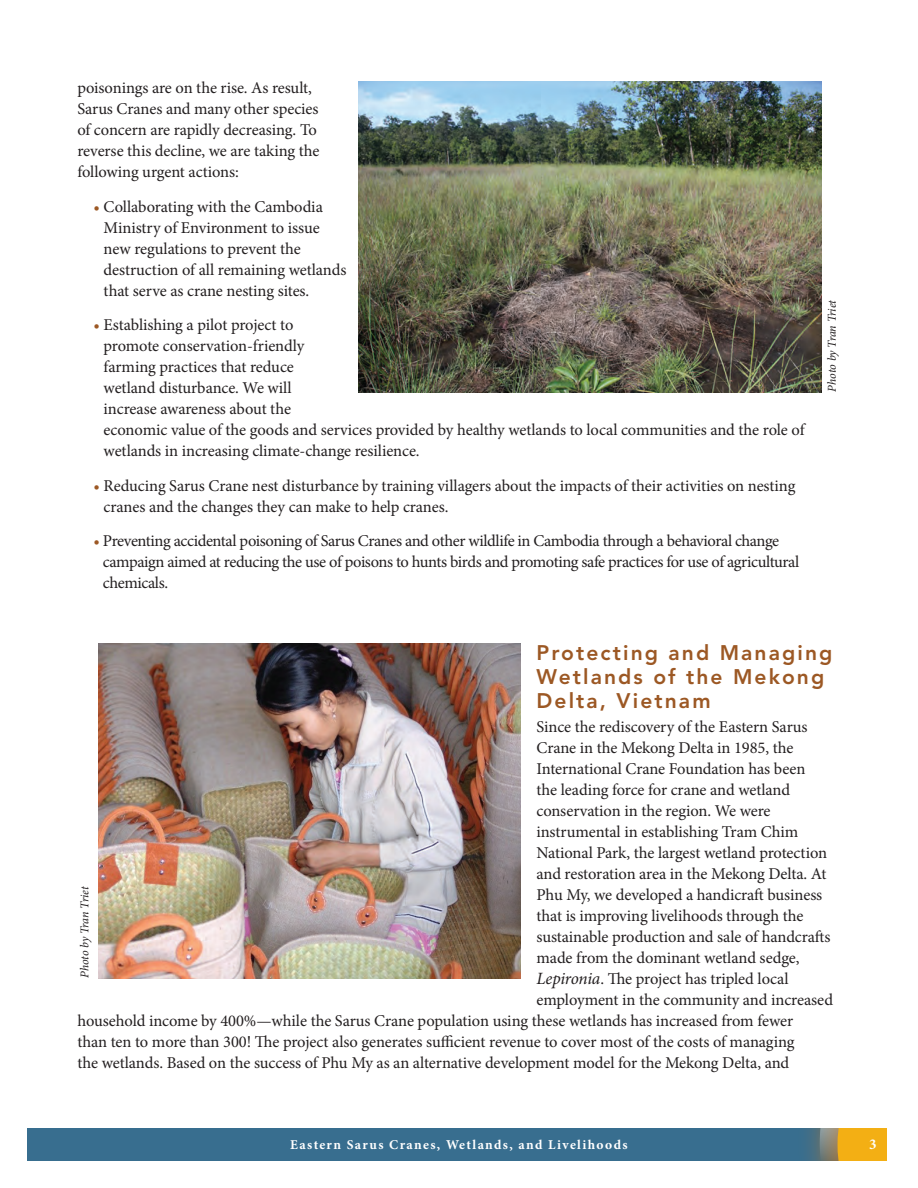
<style>
.page{position:relative;width:918px;height:1188px;background:#fff}
.page>*{position:absolute;margin:0;border:0;box-sizing:border-box;transform-origin:0 0}
.t1{font:800 21px/24px "Avenir";letter-spacing:.1em;color:#9c5824}
.t2{font:16.5px/21px "Minion Pro";letter-spacing:-.01em;color:#231f20}
.t3{font:700 15px "Minion Pro";color:#fff}
.t4{font:700 13.5px "Minion Pro";letter-spacing:.1em;color:#fff}
.t5{font:italic 12px "Minion Pro";letter-spacing:-.01em;color:#231f20}
.s1{color:#9c5824}
.s2{font-style:italic;font-size:17.25px}
</style>
<div class="page">
<div style="left:27px;top:1128px;width:864px;height:33px;background:#386e8f"></div>
<div style="left:796px;top:968px;width:122px;height:220px;background:#ba772d;opacity:.75"></div>
<svg style="left:820px;top:1128px;width:68px;height:33px;background:#d7a531"></svg>
<div style="left:0;top:972px;width:918px;height:156px;background:#fff"></div>
<div style="left:0;top:1161px;width:918px;height:27px;background:#fff"></div>
<div style="left:888px;top:1107px;width:30px;height:81px;background:#fff"></div>
<img style="left:358px;top:81px;width:464px;height:312px">
<img style="left:98px;top:644px;width:422px;height:334px">
<p class="t2" style="left:77px;top:77px;width:244px">poisonings are on the rise. As result, Sarus Cranes and many other species of concern are rapidly decreasing. To reverse this decline, we are taking the following urgent actions:</p>
<p class="t2" style="left:104px;top:196px;width:244px;text-indent:-10px"><span class="s1">•</span> Collaborating with the Cambodia Ministry of Environment to issue new regulations to prevent the destruction of all remaining wetlands that serve as crane nesting sites.</p>
<p class="t2" style="left:104px;top:314px;width:702px;text-indent:-10px"><span class="s1">•</span> Establishing a pilot project to<br>promote conservation-friendly<br>farming practices that reduce<br>wetland disturbance. We will<br>increase awareness about the<br>economic value of the goods and services provided by healthy wetlands to local communities and the role of wetlands in increasing climate-change resilience.</p>
<p class="t2" style="left:104px;top:475px;width:693px;text-indent:-10px"><span class="s1">•</span> Reducing Sarus Crane nest disturbance by training villagers about the impacts of their activities on nesting cranes and the changes they can make to help cranes.</p>
<p class="t2" style="left:103px;top:530px;width:698px;text-indent:-9px"><span class="s1">•</span> Preventing accidental poisoning of Sarus Cranes and other wildlife in Cambodia through a behavioral change campaign aimed at reducing the use of poisons to hunts birds and promoting safe practices for use of agricultural chemicals.</p>
<p class="t5" style="left:824px;top:392px;width:93px;rotate:-90deg">Photo by Tran Triet</p>
<p class="t1" style="left:536px;top:641px;width:297px">Protecting and Managing<br>Wetlands of the Mekong<br>Delta, Vietnam</p>
<p class="t2" style="left:536px;top:717px;width:273px">Since the rediscovery of the Eastern Sarus</p>
<p class="t2" style="left:536px;top:738px;width:259px">Crane in the Mekong Delta in 1985, the</p>
<p class="t2" style="left:536px;top:759px;width:270px">International Crane Foundation has been</p>
<p class="t2" style="left:536px;top:780px;width:255px">the leading force for crane and wetland</p>
<p class="t2" style="left:536px;top:801px;width:236px">conservation in the region. We were</p>
<p class="t2" style="left:536px;top:822px;width:263px">instrumental in establishing Tram Chim</p>
<p class="t2" style="left:536px;top:843px;width:292px">National Park, the largest wetland protection</p>
<p class="t2" style="left:536px;top:864px;width:292px">and restoration area in the Mekong Delta. At</p>
<p class="t2" style="left:536px;top:885px;width:287px">Phu My, we developed a handicraft business</p>
<p class="t2" style="left:536px;top:906px;width:269px">that is improving livelihoods through the</p>
<p class="t2" style="left:536px;top:927px;width:296px">sustainable production and sale of handcrafts</p>
<p class="t2" style="left:536px;top:948px;width:265px">made from the dominant wetland sedge,</p>
<p class="t2" style="left:536px;top:969px;width:254px"><span class="s2">Lepironia</span>. The project has tripled local</p>
<p class="t2" style="left:536px;top:990px;width:298px">employment in the community and increased</p>
<p class="t2" style="left:77px;top:1011px;width:717px">household income by 400%—while the Sarus Crane population using these wetlands has increased from fewer</p>
<p class="t2" style="left:77px;top:1032px;width:719px">than ten to more than 300! The project also generates sufficient revenue to cover most of the costs of managing</p>
<p class="t2" style="left:77px;top:1053px;width:713px">the wetlands. Based on the success of Phu My as an alternative development model for the Mekong Delta, and</p>
<p class="t5" style="left:77px;top:978px;width:93px;rotate:-90deg">Photo by Tran Triet</p>
<p class="t4" style="left:290px;top:1135px;width:339px">Eastern Sarus Cranes, Wetlands, and Livelihoods</p>
<p class="t3" style="left:869px;top:1133px;width:9px">3</p>
</div>
